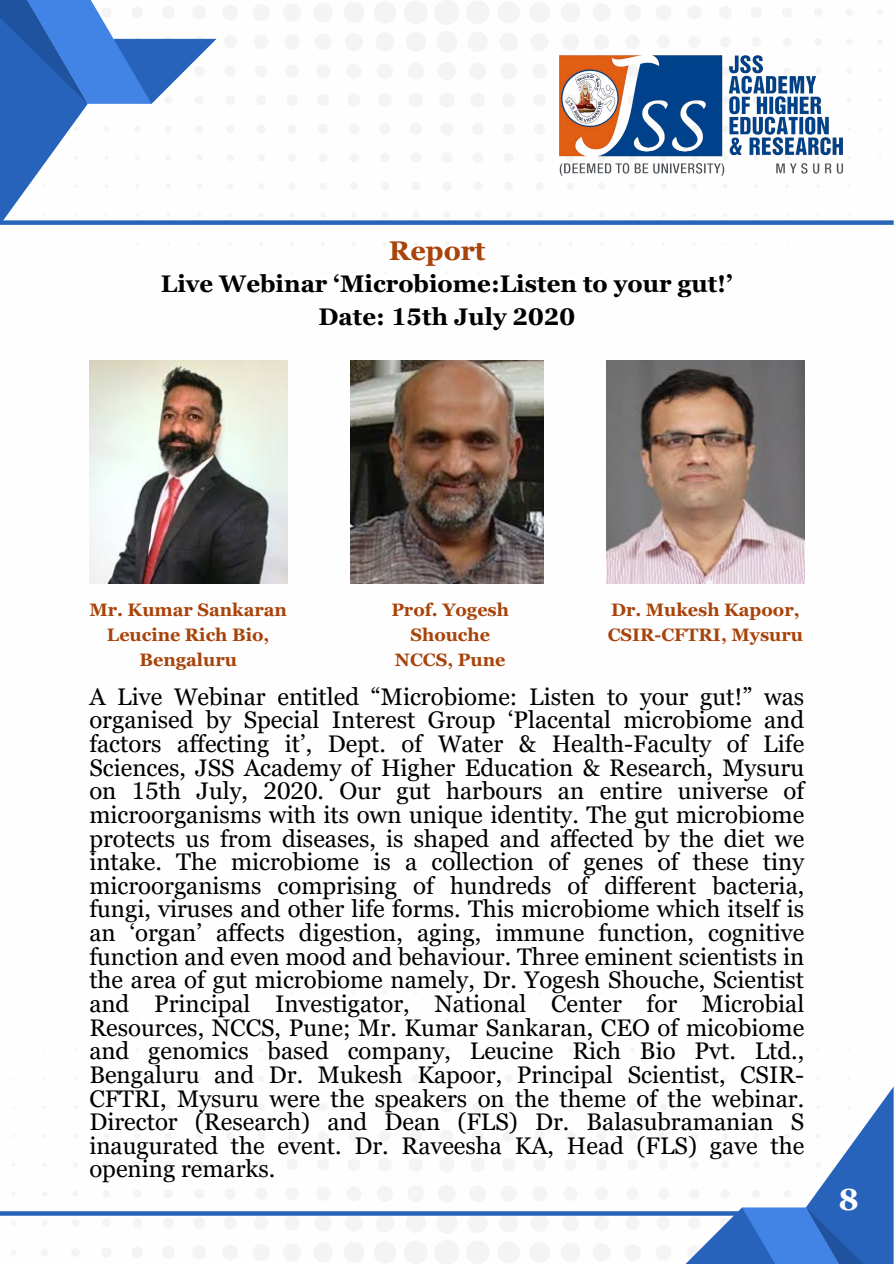
<style>
.page{position:relative;width:894px;height:1264px;background:#fff}
.page>*{position:absolute;margin:0;border:0;box-sizing:border-box;transform-origin:0 0}
.t1{font:700 30.6px "Georgia Pro";color:#fefeff}
.t2{font:700 27px "Georgia Pro";color:#a84309}
.t3{font:24px/23.7px "Georgia Pro";color:#000;text-align:justify}
.t4{font:700 24px/32.7px "Georgia Pro";color:#000;text-align:center}
.t5{font:700 18px/24.8px "Georgia Pro";color:#a84309;text-align:center}
</style>
<div class="page">
<svg style="left:75px;top:0;width:808px;height:273px"></svg>
<svg style="left:0;top:0;width:216px;height:220px"></svg>
<svg style="left:0;top:991px;width:881px;height:272px"></svg>
<svg style="left:677px;top:1086px;width:216px;height:177px"></svg>
<svg style="left:0;top:1211px;width:740px;height:4px;background:#326bbe"></svg>
<img style="left:549px;top:45px;width:303px;height:141px">
<div style="left:0;top:220px;width:893px;height:5px;background:#2763bb"></div>
<img style="left:89px;top:361px;width:198px;height:222px">
<img style="left:350px;top:361px;width:193px;height:222px">
<img style="left:606px;top:361px;width:198px;height:222px">
<p class="t2" style="left:389px;top:235px;width:98px">Report</p>
<h1 class="t4" style="left:161px;top:267px;width:573px">Live Webinar ‘Microbiome:Listen to your gut!’<br>Date: 15th July 2020</h1>
<p class="t5" style="left:391px;top:597px;width:119px">Prof. Yogesh<br>Shouche</p>
<p class="t5" style="left:395px;top:647px;width:112px">NCCS, Pune</p>
<p class="t3" style="left:89px;top:684px;width:716px">A Live Webinar entitled “Microbiome: Listen to your gut!” was organised by Special Interest Group ‘Placental microbiome and factors affecting it’, Dept. of Water &amp; Health-Faculty of Life Sciences, JSS Academy of Higher Education &amp; Research, Mysuru on 15th July, 2020. Our gut harbours an entire universe of microorganisms with its own unique identity. The gut microbiome protects us from diseases, is shaped and affected by the diet we intake. The microbiome is a collection of genes of these tiny microorganisms comprising of hundreds of different bacteria, fungi, viruses and other life forms. This microbiome which itself is an ‘organ’ affects digestion, aging, immune function, cognitive function and even mood and behaviour. Three eminent scientists in the area of gut microbiome namely, Dr. Yogesh Shouche, Scientist and Principal Investigator, National Center for Microbial Resources, NCCS, Pune; Mr. Kumar Sankaran, CEO of micobiome and genomics based company, Leucine Rich Bio Pvt. Ltd., Bengaluru and Dr. Mukesh Kapoor, Principal Scientist, CSIR-CFTRI, Mysuru were the speakers on the theme of the webinar.<br>Director (Research) and Dean (FLS) Dr. Balasubramanian S inaugurated the event. Dr. Raveesha KA, Head (FLS) gave the opening remarks.</p>
<p class="t5" style="left:89px;top:597px;width:199px">Mr. Kumar Sankaran</p>
<p class="t5" style="left:107px;top:622px;width:164px">Leucine Rich Bio,<br>Bengaluru</p>
<p class="t5" style="left:611px;top:597px;width:190px">Dr. Mukesh Kapoor,</p>
<p class="t5" style="left:607px;top:622px;width:197px">CSIR-CFTRI, Mysuru</p>
<p class="t1" style="left:838px;top:1181px;width:21px">8</p>
</div>
